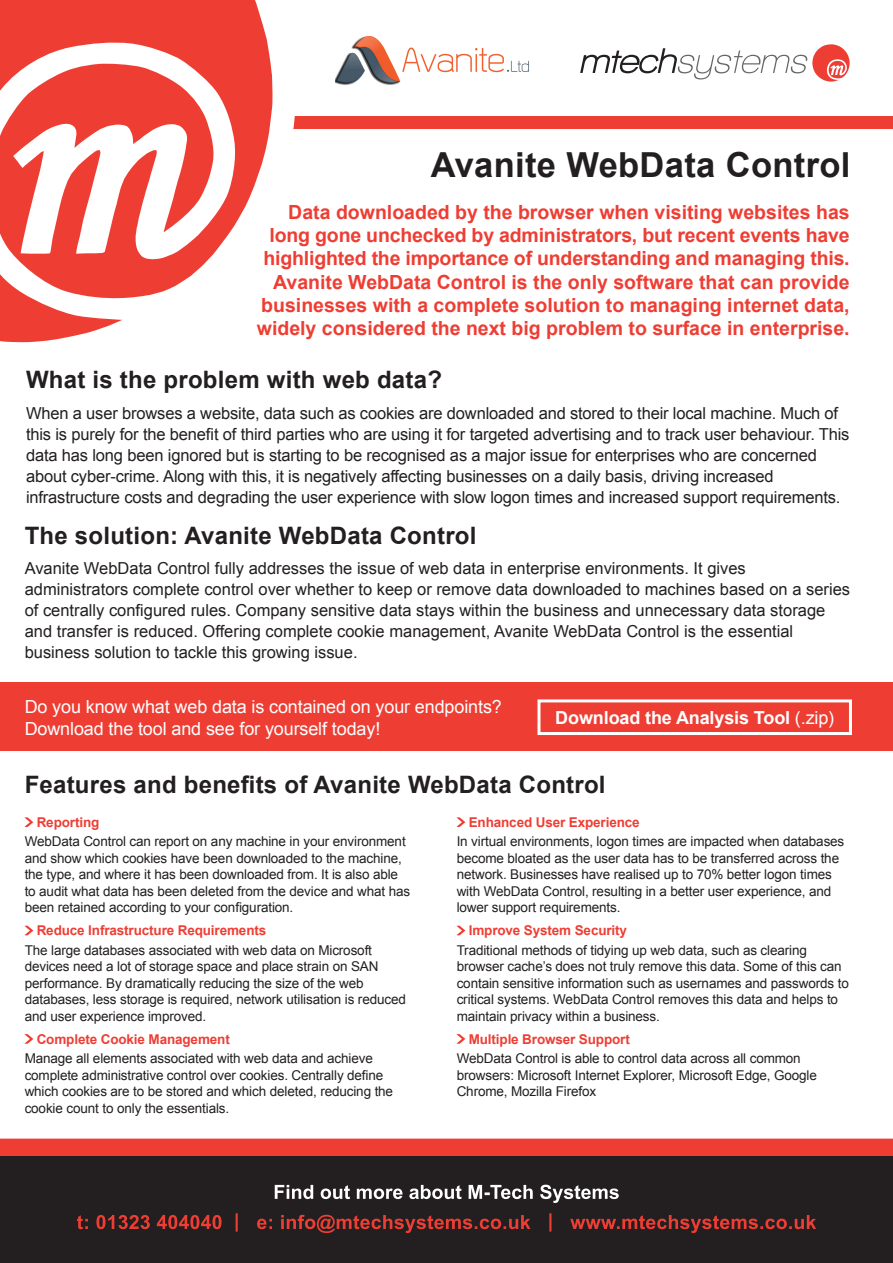
<style>
.page{position:relative;width:893px;height:1263px;background:#fff}
.page>*{position:absolute;margin:0;border:0;box-sizing:border-box;transform-origin:0 0}
.t1{font:700 34.5px "Arial";letter-spacing:.01em;color:#231f20}
.t2{font:700 24px "Arial";letter-spacing:.01em;color:#231f20}
.t3{font:700 19.5px/23.2px "Arial";color:#ee3e34;text-align:right}
.t4{font:18px/22.5px "Arial";letter-spacing:-.005em;color:#fff}
.t5{font:700 18px "Arial";letter-spacing:-.005em;color:#fff}
.t6{font:16.5px/21px "Arial";letter-spacing:-.01em;color:#231f20}
.t7{font:13.5px/16.5px "Arial";letter-spacing:-.01em;color:#231f20}
.t8{font:700 13.5px "Arial";letter-spacing:-.01em;color:#ee3e34}
.s1{font-weight:400}
</style>
<div class="page">
<div style="left:0;top:117px;width:893px;height:12px;background:#ee3e34"></div>
<svg style="left:0;top:0;width:273px;height:342px;fill:#ee3e34"></svg>
<div style="left:0;top:1138px;width:893px;height:19px;background:#ee3e34"></div>
<div style="left:0;top:1157px;width:893px;height:106px;background:#231f20"></div>
<svg style="left:77px;top:1213px;width:739px;height:20px"></svg>
<svg style="left:275px;top:1185px;width:344px;height:18px"></svg>
<svg style="left:25px;top:817px;width:8px;height:10px"></svg>
<svg style="left:25px;top:926px;width:8px;height:9px"></svg>
<svg style="left:25px;top:1034px;width:8px;height:10px"></svg>
<svg style="left:457px;top:817px;width:8px;height:10px"></svg>
<svg style="left:457px;top:926px;width:8px;height:9px"></svg>
<svg style="left:457px;top:1034px;width:8px;height:10px"></svg>
<svg style="left:580px;top:44px;width:270px;height:38px"></svg>
<img style="left:335px;top:36px;width:194px;height:49px">
<div style="left:0;top:682px;width:893px;height:68px;background:#ee3e34"></div>
<div style="left:537px;top:699px;width:315px;height:36px;border:3px solid #fff"></div>
<p class="t1" style="left:431px;top:142px;width:421px">Avanite WebData Control</p>
<p class="t3" style="left:257px;top:201px;width:594px">Data downloaded by the browser when visiting websites has long gone unchecked by administrators, but recent events have highlighted the importance of understanding and managing this.<br>Avanite WebData Control is the only software that can provide businesses with a complete solution to managing internet data, widely considered the next big problem to surface in enterprise.</p>
<p class="t2" style="left:26px;top:363px;width:417px">What is the problem with web data?</p>
<p class="t6" style="left:26px;top:403px;width:825px">When a user browses a website, data such as cookies are downloaded and stored to their local machine. Much of this is purely for the benefit of third parties who are using it for targeted advertising and to track user behaviour. This data has long been ignored but is starting to be recognised as a major issue for enterprises who are concerned about cyber-crime. Along with this, it is negatively affecting businesses on a daily basis, driving increased infrastructure costs and degrading the user experience with slow logon times and increased support requirements.</p>
<p class="t2" style="left:25px;top:520px;width:453px">The solution: Avanite WebData Control</p>
<p class="t6" style="left:25px;top:557px;width:827px">Avanite WebData Control fully addresses the issue of web data in enterprise environments. It gives administrators complete control over whether to keep or remove data downloaded to machines based on a series of centrally configured rules. Company sensitive data stays within the business and unnecessary data storage and transfer is reduced. Offering complete cookie management, Avanite WebData Control is the essential business solution to tackle this growing issue.</p>
<p class="t4" style="left:25px;top:695px;width:479px">Do you know what web data is contained on your endpoints?<br>Download the tool and see for yourself today!</p>
<p class="t5" style="left:555px;top:705px;width:280px">Download the Analysis Tool <span class="s1">(.zip)</span></p>
<p class="t2" style="left:25px;top:768px;width:582px">Features and benefits of Avanite WebData Control</p>
<p class="t8" style="left:37px;top:813px;width:64px">Reporting</p>
<p class="t7" style="left:25px;top:833px;width:387px">WebData Control can report on any machine in your environment and show which cookies have been downloaded to the machine, the type, and where it has been downloaded from. It is also able to audit what data has been deleted from the device and what has been retained according to your configuration.</p>
<p class="t8" style="left:37px;top:921px;width:231px">Reduce Infrastructure Requirements</p>
<p class="t7" style="left:25px;top:942px;width:383px">The large databases associated with web data on Microsoft devices need a lot of storage space and place strain on SAN performance. By dramatically reducing the size of the web databases, less storage is required, network utilisation is reduced and user experience improved.</p>
<p class="t8" style="left:37px;top:1030px;width:195px">Complete Cookie Management</p>
<p class="t7" style="left:25px;top:1050px;width:370px">Manage all elements associated with web data and achieve complete administrative control over cookies. Centrally define which cookies are to be stored and which deleted, reducing the cookie count to only the essentials.</p>
<p class="t8" style="left:469px;top:813px;width:172px">Enhanced User Experience</p>
<p class="t7" style="left:457px;top:833px;width:389px">In virtual environments, logon times are impacted when databases become bloated as the user data has to be transferred across the network. Businesses have realised up to 70% better logon times with WebData Control, resulting in a better user experience, and lower support requirements.</p>
<p class="t8" style="left:469px;top:921px;width:160px">Improve System Security</p>
<p class="t7" style="left:457px;top:942px;width:394px">Traditional methods of tidying up web data, such as clearing browser cache’s does not truly remove this data. Some of this can contain sensitive information such as usernames and passwords to critical systems. WebData Control removes this data and helps to maintain privacy within a business.</p>
<p class="t8" style="left:469px;top:1030px;width:163px">Multiple Browser Support</p>
<p class="t7" style="left:457px;top:1050px;width:362px">WebData Control is able to control data across all common browsers: Microsoft Internet Explorer, Microsoft Edge, Google<br>Chrome, Mozilla Firefox</p>
</div>
